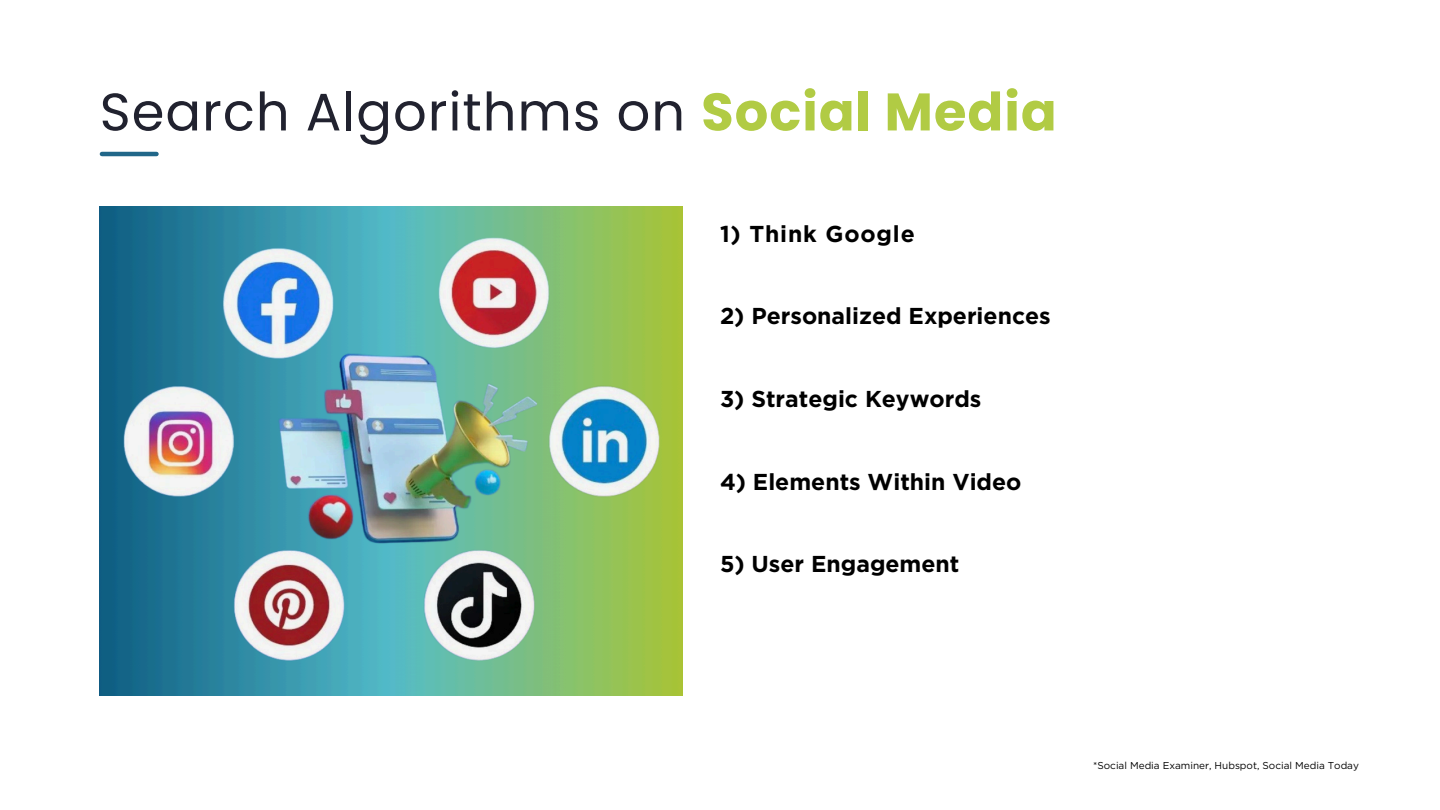
<style>
.page{position:relative;width:1440px;height:810px;background:#fff}
.page>*{position:absolute;margin:0;border:0;box-sizing:border-box;transform-origin:0 0}
.t1{font:52.8px "Poppins";letter-spacing:.02em;color:#21222f}
.t2{font:700 23px "Gotham";color:#000}
.t3{font:700 23px "Gotham";letter-spacing:.035em;color:#000}
.t4{font:10px "Gotham";color:#000}
.s1{font-weight:700;color:#b1cb44}
</style>
<div class="page">
<hr style="left:102px;top:152px;width:54px;height:4px;background:#216789">
<img style="left:100px;top:207px;width:582px;height:489px">
<h1 class="t1" style="left:100px;top:75px;width:959px">Search Algorithms on <span class="s1">Social Media</span></h1>
<p class="t3" style="left:720px;top:223px;width:196px">1) Think Google</p>
<p class="t2" style="left:720px;top:306px;width:332px">2) Personalized Experiences</p>
<h3 class="t2" style="left:720px;top:388px;width:263px">3) Strategic Keywords</h3>
<h3 class="t2" style="left:720px;top:468px;width:303px">4) Elements Within Video</h3>
<h3 class="t2" style="left:720px;top:553px;width:241px">5) User Engagement</h3>
<h2 class="t4" style="left:1093px;top:760px;width:267px">*Social Media Examiner, Hubspot, Social Media Today</h2>
</div>
